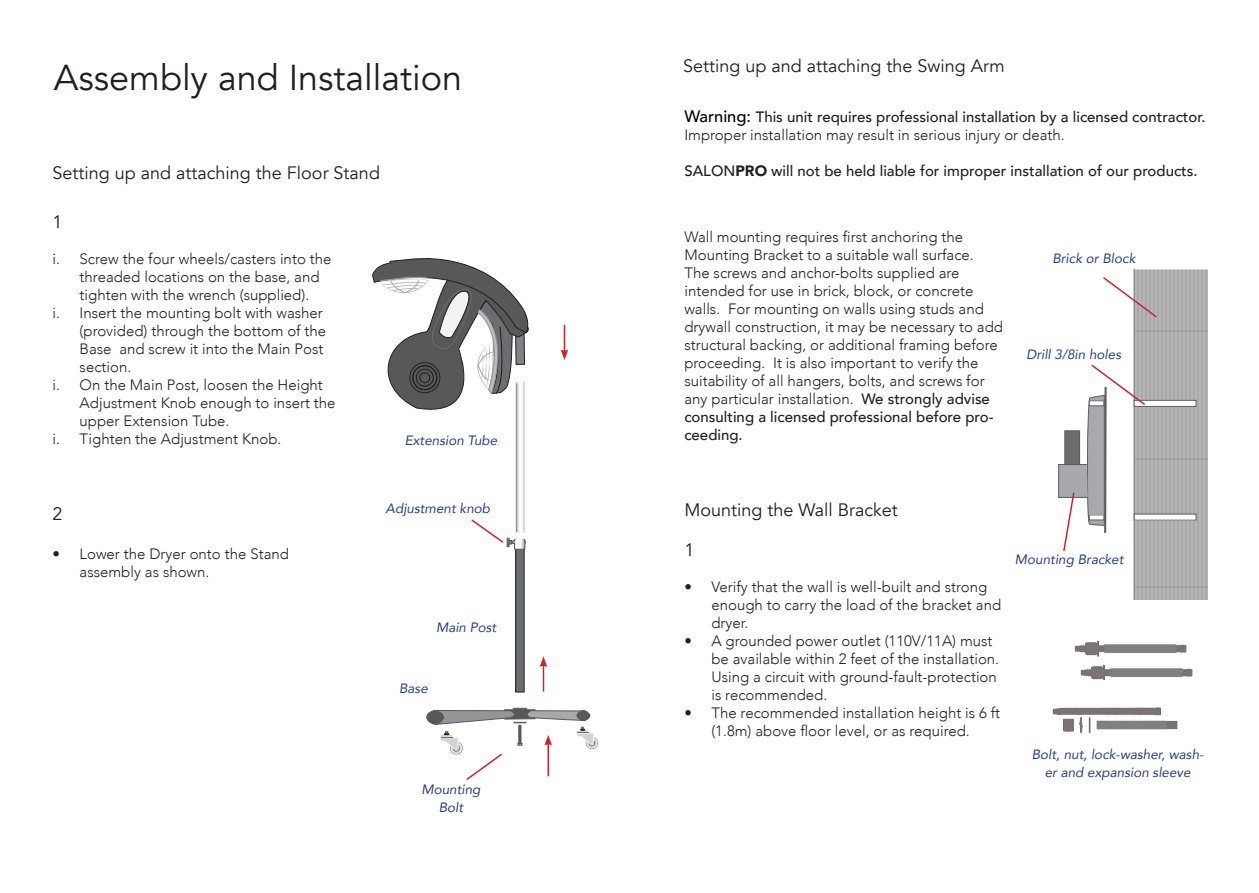
<style>
.page{position:relative;width:1259px;height:893px;background:#fff}
.page>*{position:absolute;margin:0;border:0;box-sizing:border-box;transform-origin:0 0}
.heading_1{font:36px "Avenir";color:#231f20}
.heading_2{font:18px "Avenir";color:#231f20}
.heading_2-2{font:300 15px/18px "Avenir";color:#231f20}
.t1{font:500 15px/18px "Avenir";color:#231f20}
.callout{font:italic 13.5px/18px "Avenir";color:#253f8e;text-align:center}
.s1{font-size:16.5px;color:#000}
.s2{font-weight:300}
.s3{font-weight:900}
.s4{font-weight:500}
</style>
<div class="page">
<svg style="left:372px;top:258px;width:157px;height:161px"></svg>
<svg style="left:560px;top:325px;width:8px;height:35px"></svg>
<svg style="left:539px;top:656px;width:8px;height:36px"></svg>
<div style="left:513px;top:708px;width:14px;height:3px;border:1px solid #57585a"></div>
<div style="left:427px;top:711px;width:16px;height:13px;background:#57585a;border-radius:50%"></div>
<div style="left:426px;top:710px;width:17px;height:14px;border:1px solid #57585a;border-radius:50%"></div>
<div style="left:515px;top:547px;width:9px;height:145px;background:#6c6d70"></div>
<div style="left:515px;top:547px;width:9px;height:145px;border:1px solid #231f20"></div>
<div style="left:585px;top:736px;width:13px;height:14px;border:1px solid #f2f3f4;border-radius:50%"></div>
<div style="left:586px;top:738px;width:11px;height:10px;border:1px solid #f2f3f4;border-radius:50%"></div>
<div style="left:588px;top:740px;width:7px;height:6px;border:1px solid #6c6d70;border-radius:50%"></div>
<svg style="left:517px;top:385px;width:5px;height:133px"></svg>
<div style="left:515px;top:383px;width:9px;height:150px;border:1px solid #f2f3f4"></div>
<svg style="left:471px;top:518px;width:55px;height:32px"></svg>
<svg style="left:434px;top:710px;width:160px;height:70px"></svg>
<svg style="left:1058px;top:270px;width:149px;height:330px"></svg>
<img style="left:1074px;top:640px;width:113px;height:12px">
<img style="left:1052px;top:707px;width:126px;height:27px">
<img style="left:1079px;top:647px;width:114px;height:33px">
<p class="heading_1" style="left:54px;top:56px;width:410px">Assembly and Installation</p>
<p class="heading_2" style="left:53px;top:162px;width:329px">Setting up and attaching the Floor Stand</p>
<p class="heading_2" style="left:53px;top:211px;width:12px">1</p>
<p class="heading_2-2" style="left:80px;top:250px;width:253px;text-indent:-27px">i. Screw the four wheels/casters into the threaded locations on the base, and tighten with the wrench (supplied).</p>
<p class="heading_2-2" style="left:80px;top:304px;width:248px;text-indent:-27px">i. Insert the mounting bolt with washer (provided) through the bottom of the<br>Base and screw it into the Main Post section.</p>
<p class="heading_2-2" style="left:80px;top:376px;width:257px;text-indent:-27px">i. On the Main Post, loosen the Height<br>Adjustment Knob enough to insert the upper Extension Tube.</p>
<p class="heading_2-2" style="left:53px;top:430px;width:230px">i. Tighten the Adjustment Knob.</p>
<p class="callout" style="left:405px;top:431px;width:94px">Extension Tube</p>
<p class="heading_2" style="left:53px;top:503px;width:12px">2</p>
<p class="heading_2-2" style="left:80px;top:545px;width:211px;text-indent:-27px">• Lower the Dryer onto the Stand assembly as shown.</p>
<p class="callout" style="left:385px;top:499px;width:106px">Adjustment knob</p>
<p class="callout" style="left:436px;top:618px;width:62px">Main Post</p>
<p class="callout" style="left:399px;top:679px;width:30px">Base</p>
<p class="callout" style="left:421px;top:780px;width:61px">Mounting<br>Bolt</p>
<p class="heading_2" style="left:683px;top:55px;width:323px">Setting up and attaching the Swing Arm</p>
<p class="t1" style="left:684px;top:107px;width:523px"><span class="s1">Warning:</span> This unit requires professional installation by a licensed contractor.<br><span class="s2">Improper installation may result in serious injury or death.</span></p>
<p class="t1" style="left:684px;top:161px;width:515px">SALON<span class="s3">PRO</span> will not be held liable for improper installation of our products.</p>
<p class="heading_2-2" style="left:684px;top:228px;width:320px">Wall mounting requires first anchoring the Mounting Bracket to a suitable wall surface.<br>The screws and anchor-bolts supplied are intended for use in brick, block, or concrete walls. For mounting on walls using studs and drywall construction, it may be necessary to add structural backing, or additional framing before proceeding. It is also important to verify the suitability of all hangers, bolts, and screws for any particular installation. <span class="s4">We strongly advise consulting a licensed professional before pro&shy;ceeding.</span></p>
<p class="callout" style="left:1052px;top:249px;width:85px">Brick or Block</p>
<p class="callout" style="left:1026px;top:345px;width:96px">Drill 3/8in holes</p>
<p class="heading_2" style="left:684px;top:499px;width:215px">Mounting the Wall Bracket</p>
<p class="heading_2" style="left:684px;top:539px;width:12px">1</p>
<p class="heading_2-2" style="left:711px;top:577px;width:291px;text-indent:-27px">• Verify that the wall is well-built and strong enough to carry the load of the bracket and dryer.</p>
<p class="heading_2-2" style="left:711px;top:631px;width:289px;text-indent:-27px">• A grounded power outlet (110V/11A) must be available within 2 feet of the installation.<br>Using a circuit with ground-fault-protection is recommended.</p>
<p class="heading_2-2" style="left:684px;top:703px;width:317px;text-align:center">• The recommended installation height is 6 ft (1.8m) above floor level, or as required.</p>
<p class="callout" style="left:1015px;top:551px;width:110px">Mounting Bracket</p>
<p class="callout" style="left:1031px;top:745px;width:173px">Bolt, nut, lock-washer, wash&shy;er and expansion sleeve</p>
</div>
